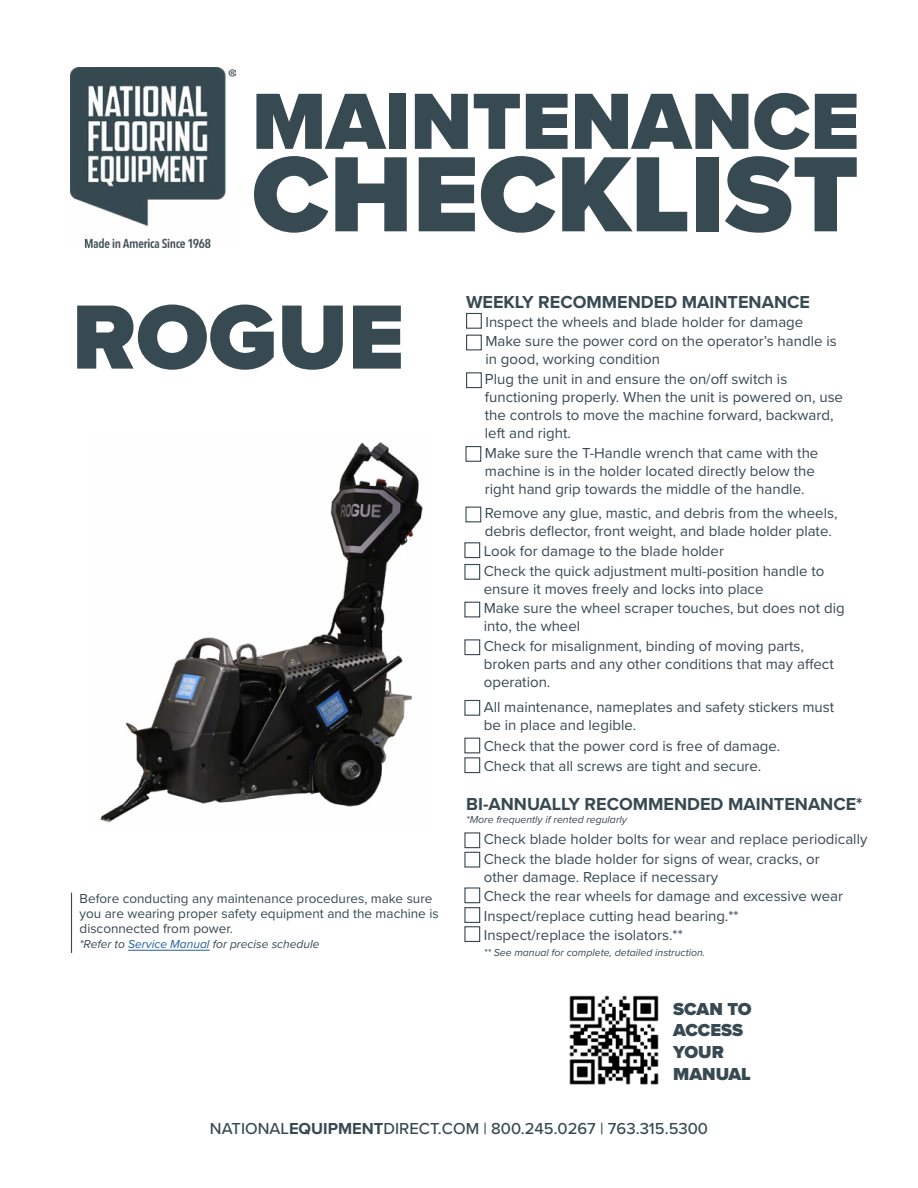
<style>
.page{position:relative;width:918px;height:1188px;background:#fff}
.page>*{position:absolute;margin:0;border:0;box-sizing:border-box;transform-origin:0 0}
.t1{font:900 111px "Proxima Nova";color:#374951}
.t2{font:900 94.5px "Proxima Nova";color:#374951}
.t3{font:900 82.5px "Proxima Nova";color:#374951}
.t4{font:700 18px "Proxima Nova";color:#374951}
.t5{font:900 18px/21.6px "Proxima Nova";color:#374951}
.t6{font:500 16.5px "Proxima Nova";color:#374951}
.t7{font:15px/18px "Proxima Nova";color:#374951}
.t8{font:13.5px/15px "Proxima Nova";color:#374951}
.t9{font:italic 12px "Proxima Nova";color:#374951}
.t10{font:italic 10.5px "Proxima Nova";color:#374951}
.s1{color:#215e9e}
.s2{font-weight:700}
</style>
<div class="page">
<img style="left:70px;top:68px;width:166px;height:180px">
<img style="left:100px;top:442px;width:323px;height:381px">
<hr style="left:128px;top:950px;width:82px;height:1px;background:#215e9e">
<div style="left:466px;top:313px;width:16px;height:16px;border:1px solid #374951"></div>
<div style="left:464px;top:602px;width:16px;height:15px;border:1px solid #374951"></div>
<div style="left:466px;top:335px;width:16px;height:15px;border:1px solid #374951"></div>
<div style="left:465px;top:446px;width:16px;height:16px;border:1px solid #374951"></div>
<div style="left:464px;top:639px;width:16px;height:16px;border:1px solid #374951"></div>
<div style="left:466px;top:372px;width:16px;height:16px;border:1px solid #374951"></div>
<div style="left:465px;top:507px;width:16px;height:15px;border:1px solid #374951"></div>
<div style="left:464px;top:564px;width:16px;height:16px;border:1px solid #374951"></div>
<div style="left:464px;top:542px;width:16px;height:16px;border:1px solid #374951"></div>
<div style="left:464px;top:738px;width:16px;height:15px;border:1px solid #374951"></div>
<div style="left:464px;top:887px;width:16px;height:16px;border:1px solid #374951"></div>
<div style="left:464px;top:757px;width:16px;height:16px;border:1px solid #374951"></div>
<div style="left:464px;top:907px;width:16px;height:16px;border:1px solid #374951"></div>
<div style="left:464px;top:926px;width:16px;height:16px;border:1px solid #374951"></div>
<div style="left:464px;top:700px;width:16px;height:16px;border:1px solid #374951"></div>
<div style="left:464px;top:832px;width:16px;height:16px;border:1px solid #374951"></div>
<div style="left:464px;top:852px;width:16px;height:16px;border:1px solid #374951"></div>
<hr style="left:71px;top:893px;width:1px;height:60px;background:#374951">
<img style="left:569px;top:995px;width:90px;height:90px">
<h3 class="t3" style="left:252px;top:60px;width:609px">MAINTENANCE</h3>
<h1 class="t1" style="left:252px;top:112px;width:608px">CHECKLIST</h1>
<h2 class="t2" style="left:72px;top:267px;width:334px">ROGUE</h2>
<p class="t8" style="left:80px;top:891px;width:361px">Before conducting any maintenance procedures, make sure you are wearing proper safety equipment and the machine is disconnected from power.</p>
<p class="t9" style="left:80px;top:935px;width:242px">*Refer to <span class="s1">Service Manual</span> for precise schedule</p>
<p class="t4" style="left:466px;top:289px;width:345px">WEEKLY RECOMMENDED MAINTENANCE</p>
<p class="t7" style="left:485px;top:312px;width:319px">Inspect the wheels and blade holder for damage</p>
<p class="t7" style="left:485px;top:332px;width:353px">Make sure the power cord on the operator’s handle is in good, working condition</p>
<p class="t7" style="left:485px;top:369px;width:360px">Plug the unit in and ensure the on/off switch is functioning properly. When the unit is powered on, use the controls to move the machine forward, backward, left and right.</p>
<p class="t7" style="left:485px;top:443px;width:335px">Make sure the T-Handle wrench that came with the machine is in the holder located directly below the right hand grip towards the middle of the handle.</p>
<p class="t7" style="left:485px;top:504px;width:354px">Remove any glue, mastic, and debris from the wheels, debris deflector, front weight, and blade holder plate.</p>
<p class="t7" style="left:484px;top:561px;width:342px">Check the quick adjustment multi-position handle to ensure it moves freely and locks into place</p>
<p class="t7" style="left:484px;top:541px;width:242px">Look for damage to the blade holder</p>
<p class="t7" style="left:484px;top:599px;width:362px">Make sure the wheel scraper touches, but does not dig into, the wheel</p>
<p class="t7" style="left:484px;top:637px;width:351px">Check for misalignment, binding of moving parts, broken parts and any other conditions that may affect operation.</p>
<p class="t7" style="left:484px;top:697px;width:352px">All maintenance, nameplates and safety stickers must be in place and legible.</p>
<p class="t7" style="left:484px;top:737px;width:298px">Check that the power cord is free of damage.</p>
<p class="t7" style="left:484px;top:756px;width:279px">Check that all screws are tight and secure.</p>
<p class="t4" style="left:466px;top:791px;width:398px">BI-ANNUALLY RECOMMENDED MAINTENANCE*</p>
<p class="t10" style="left:466px;top:811px;width:162px">*More frequently if rented regularly</p>
<p class="t7" style="left:484px;top:829px;width:385px;line-height:18.8px">Check blade holder bolts for wear and replace periodically<br>Check the blade holder for signs of wear, cracks, or<br>other damage. Replace if necessary</p>
<p class="t7" style="left:484px;top:887px;width:361px">Check the rear wheels for damage and excessive wear</p>
<p class="t7" style="left:484px;top:906px;width:256px;line-height:19px">Inspect/replace cutting head bearing.**<br>Inspect/replace the isolators.**</p>
<p class="t10" style="left:484px;top:944px;width:223px">** See manual for complete, detailed instruction.</p>
<p class="t5" style="left:673px;top:998px;width:80px">SCAN TO<br>ACCESS<br>YOUR<br>MANUAL</p>
<p class="t6" style="left:210px;top:1116px;width:500px">NATIONAL<span class="s2">EQUIPMENT</span>DIRECT.COM | 800.245.0267 | 763.315.5300</p>
</div>
